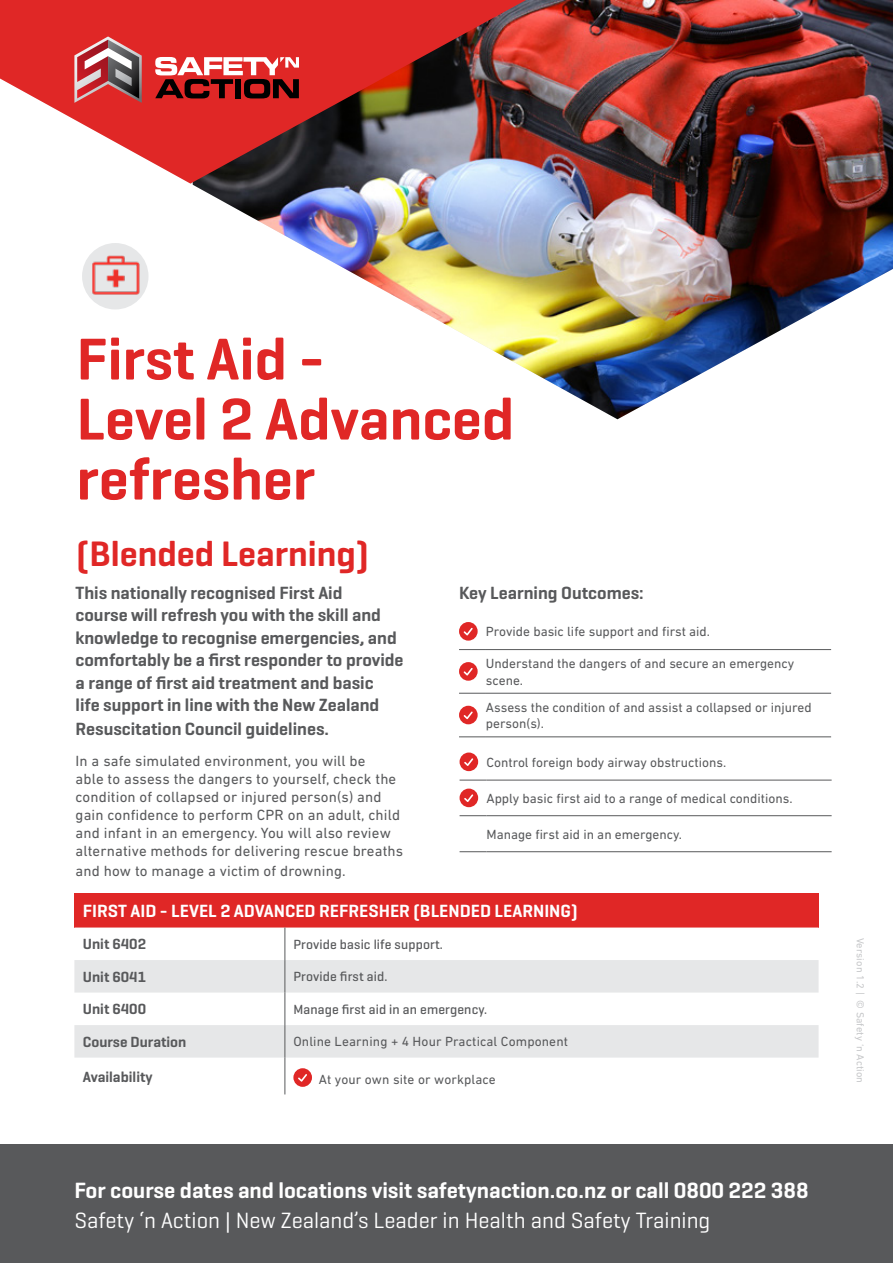
<style>
.page{position:relative;width:893px;height:1263px;background:#fff}
.page>*{position:absolute;margin:0;border:0;box-sizing:border-box;transform-origin:0 0}
.t1{font:600 60px/60px "Geogrotesque";color:#e02726}
.t2{font:600 36px "Geogrotesque";color:#e02726}
.t3{font:600 22.5px "Geogrotesque";color:#fff}
.t4{font:22.5px "Geogrotesque";color:#fff}
.t5{font:600 18px/22.8px "Geogrotesque";color:#58595b}
.t6{font:600 18px "Geogrotesque";color:#fff}
.t7{font:15px/18px "DIN Next LT Pro";letter-spacing:.01em;color:#58595b}
.t8{font:600 15px "Geogrotesque";color:#58595b}
.t9{font:13.5px/16.5px "DIN Next LT Pro";color:#58595b}
.t10{font:500 13.5px "Geogrotesque";letter-spacing:.01em;color:#58595b}
.t11{font:10.5px "DIN Next LT Pro";letter-spacing:.01em;color:#c7c8ca}
</style>
<div class="page">
<img style="left:193px;top:0;width:700px;height:419px">
<div style="left:0;top:1144px;width:893px;height:119px;background:#58595b"></div>
<div style="left:74px;top:893px;width:745px;height:34px;background:#e02726"></div>
<svg style="left:74px;top:927px;width:745px;height:167px"></svg>
<svg style="left:74px;top:960px;width:745px;height:97px;fill:#e6e7e8"></svg>
<hr style="left:285px;top:927px;width:1px;height:33px;background:#58595b">
<hr style="left:285px;top:960px;width:1px;height:32px;background:#58595b">
<hr style="left:285px;top:992px;width:1px;height:33px;background:#58595b">
<hr style="left:285px;top:1025px;width:1px;height:32px;background:#58595b">
<hr style="left:285px;top:1057px;width:1px;height:37px;background:#58595b">
<svg style="left:293px;top:1068px;width:19px;height:19px"></svg>
<svg style="left:459px;top:649px;width:27px;height:1px"></svg>
<hr style="left:486px;top:649px;width:345px;height:1px;background:#58595b">
<svg style="left:459px;top:693px;width:27px;height:1px"></svg>
<hr style="left:486px;top:693px;width:345px;height:1px;background:#58595b">
<svg style="left:459px;top:736px;width:27px;height:1px"></svg>
<hr style="left:486px;top:736px;width:345px;height:1px;background:#58595b">
<svg style="left:459px;top:622px;width:19px;height:19px"></svg>
<svg style="left:459px;top:662px;width:19px;height:19px"></svg>
<svg style="left:459px;top:706px;width:19px;height:18px"></svg>
<svg style="left:460px;top:780px;width:26px;height:1px"></svg>
<hr style="left:486px;top:780px;width:346px;height:1px;background:#58595b">
<svg style="left:460px;top:815px;width:26px;height:1px"></svg>
<hr style="left:486px;top:815px;width:346px;height:1px;background:#58595b">
<svg style="left:460px;top:851px;width:26px;height:1px"></svg>
<hr style="left:486px;top:851px;width:346px;height:1px;background:#58595b">
<svg style="left:460px;top:752px;width:18px;height:19px"></svg>
<svg style="left:460px;top:789px;width:18px;height:18px"></svg>
<div style="left:82px;top:243px;width:67px;height:66px;background:#e6e7e8;border-radius:50%"></div>
<img style="left:92px;top:255px;width:48px;height:39px">
<img style="left:0;top:0;width:565px;height:184px">
<svg style="left:74px;top:36px;width:68px;height:67px;background:#b45f62"></svg>
<svg style="left:155px;top:57px;width:144px;height:41px"></svg>
<h1 class="t1" style="left:76px;top:328px;width:439px">First Aid -<br>Level 2 Advanced refresher</h1>
<h2 class="t2" style="left:76px;top:531px;width:294px">(Blended Learning)</h2>
<h3 class="t5" style="left:459px;top:581px;width:186px">Key Learning Outcomes:</h3>
<p class="t9" style="left:486px;top:623px;width:226px">Provide basic life support and first aid.</p>
<p class="t9" style="left:486px;top:655px;width:310px">Understand the dangers of and secure an emergency scene.</p>
<p class="t9" style="left:486px;top:699px;width:327px">Assess the condition of and assist a collapsed or injured person(s).</p>
<p class="t9" style="left:486px;top:754px;width:241px">Control foreign body airway obstructions.</p>
<p class="t9" style="left:486px;top:790px;width:308px">Apply basic first aid to a range of medical conditions.</p>
<p class="t9" style="left:486px;top:826px;width:197px">Manage first aid in an emergency.</p>
<p class="t5" style="left:76px;top:581px;width:329px">This nationally recognised First Aid<br>course will refresh you with the skill and knowledge to recognise emergencies, and comfortably be a first responder to provide a range of first aid treatment and basic<br>life support in line with the New Zealand Resuscitation Council guidelines.</p>
<p class="t7" style="left:76px;top:752px;width:329px">In a safe simulated environment, you will be<br>able to assess the dangers to yourself, check the condition of collapsed or injured person(s) and gain confidence to perform CPR on an adult, child and infant in an emergency. You will also review alternative methods for delivering rescue breaths</p>
<p class="t7" style="left:76px;top:861px;width:272px">and how to manage a victim of drowning.</p>
<h3 class="t6" style="left:83px;top:899px;width:496px">FIRST AID - LEVEL 2 ADVANCED REFRESHER (BLENDED LEARNING)</h3>
<p class="t8" style="left:83px;top:935px;width:65px">Unit 6402</p>
<p class="t10" style="left:293px;top:936px;width:151px">Provide basic life support.</p>
<p class="t8" style="left:83px;top:967px;width:65px">Unit 6041</p>
<p class="t10" style="left:293px;top:968px;width:96px">Provide first aid.</p>
<p class="t8" style="left:83px;top:1000px;width:65px">Unit 6400</p>
<p class="t10" style="left:293px;top:1001px;width:195px">Manage first aid in an emergency.</p>
<p class="t8" style="left:83px;top:1032px;width:105px">Course Duration</p>
<p class="t9" style="left:293px;top:1033px;width:276px">Online Learning + 4 Hour Practical Component</p>
<p class="t8" style="left:83px;top:1067px;width:71px">Availability</p>
<p class="t9" style="left:319px;top:1071px;width:178px">At your own site or workplace</p>
<h3 class="t3" style="left:74px;top:1176px;width:736px">For course dates and locations visit safetynaction.co.nz or call 0800 222 388</h3>
<h3 class="t4" style="left:74px;top:1206px;width:637px">Safety ‘n Action | New Zealand’s Leader in Health and Safety Training</h3>
<p class="t11" style="left:866px;top:938px;width:147px;rotate:90deg">Version 1.2 | © Safety ‘n Action</p>
</div>
